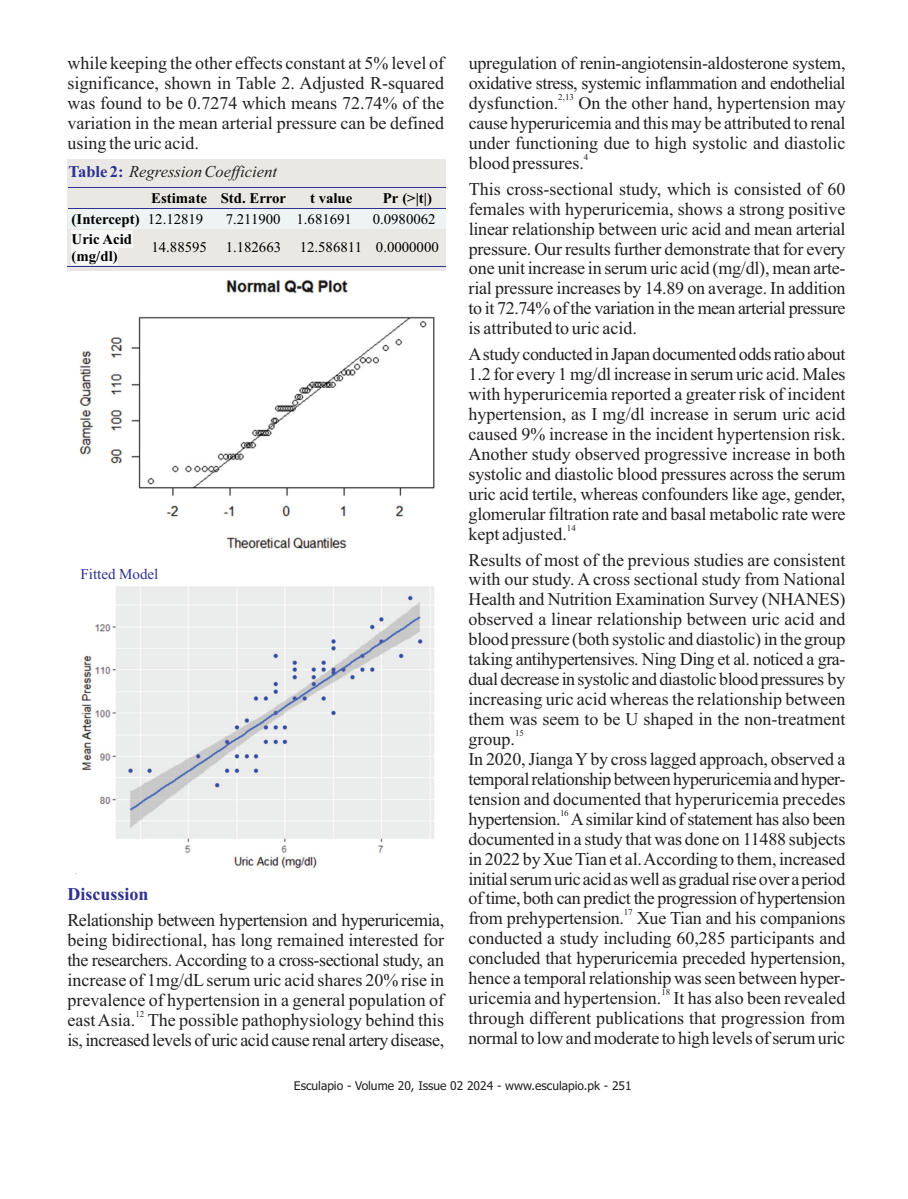
<style>
.page{position:relative;width:908px;height:1199px;background:#fff}
.page>*{position:absolute;margin:0;border:0;box-sizing:border-box;transform-origin:0 0}
.t1{font:18px/20px "Times New Roman";letter-spacing:-.01em;color:#231f20;text-align:justify}
.t2{font:700 18px "Times New Roman";color:#2e3092}
.t3{font:italic 16.5px "Times New Roman";color:#231f20}
.t4{font:15px "Times New Roman";color:#2e3092}
.t5{font:700 14.85px/17.1px "Times New Roman";color:#000}
.t6{font:14.85px "Times New Roman";color:#000}
.t7{font:12px "Tahoma";color:#231f20}
.t8{font:9px "Times New Roman";color:#231f20}
.s1{font-weight:700;font-style:normal;color:#2e3092}
.s2{font-weight:400}
</style>
<div class="page">
<div style="left:67px;top:159px;width:378px;height:111px;background:#e9e8e4"></div>
<hr style="left:68px;top:187px;width:77px;height:1px;background:#2e3092">
<hr style="left:145px;top:187px;width:69px;height:1px;background:#2e3092">
<hr style="left:215px;top:187px;width:78px;height:1px;background:#2e3092">
<hr style="left:294px;top:187px;width:75px;height:1px;background:#2e3092">
<hr style="left:370px;top:187px;width:75px;height:1px;background:#2e3092">
<hr style="left:68px;top:209px;width:4px;height:20px;background:#edf4f3">
<hr style="left:141px;top:209px;width:4px;height:20px;background:#edf4f3">
<div style="left:72px;top:209px;width:69px;height:20px;background:#edf4f3"></div>
<hr style="left:145px;top:209px;width:3px;height:20px;background:#edf4f3">
<hr style="left:211px;top:209px;width:3px;height:20px;background:#edf4f3">
<div style="left:148px;top:209px;width:63px;height:20px;background:#edf4f3"></div>
<hr style="left:214px;top:209px;width:3px;height:20px;background:#edf4f3">
<hr style="left:290px;top:209px;width:3px;height:20px;background:#edf4f3">
<div style="left:217px;top:209px;width:73px;height:20px;background:#edf4f3"></div>
<hr style="left:293px;top:209px;width:3px;height:20px;background:#edf4f3">
<hr style="left:366px;top:209px;width:3px;height:20px;background:#edf4f3">
<div style="left:296px;top:209px;width:70px;height:20px;background:#edf4f3"></div>
<hr style="left:369px;top:209px;width:3px;height:20px;background:#edf4f3">
<hr style="left:442px;top:209px;width:3px;height:20px;background:#edf4f3">
<div style="left:372px;top:209px;width:70px;height:20px;background:#edf4f3"></div>
<hr style="left:68px;top:208px;width:77px;height:1px;background:#2e3092">
<hr style="left:145px;top:208px;width:69px;height:1px;background:#2e3092">
<hr style="left:215px;top:208px;width:78px;height:1px;background:#2e3092">
<hr style="left:294px;top:208px;width:75px;height:1px;background:#2e3092">
<hr style="left:370px;top:208px;width:75px;height:1px;background:#2e3092">
<div style="left:72px;top:230px;width:61px;height:17px;background:#f8f8f8"></div>
<div style="left:72px;top:247px;width:46px;height:17px;background:#f8f8f8"></div>
<hr style="left:67px;top:266px;width:78px;height:1px;background:#2e3092">
<hr style="left:144px;top:266px;width:70px;height:1px;background:#2e3092">
<hr style="left:214px;top:266px;width:79px;height:1px;background:#2e3092">
<hr style="left:293px;top:266px;width:76px;height:1px;background:#2e3092">
<hr style="left:369px;top:266px;width:76px;height:1px;background:#2e3092">
<img style="left:79px;top:280px;width:356px;height:269px">
<img style="left:81px;top:586px;width:353px;height:283px">
<p class="t1" style="left:468px;top:55px;width:378px">upregulation of renin-angiotensin-aldosterone system, oxidative stress, systemic inflammation and endothelial</p>
<p class="t8" style="left:558px;top:94px;width:17px">2,13</p>
<p class="t1" style="left:67px;top:55px;width:378px">while keeping the other effects constant at 5% level of significance, shown in Table 2. Adjusted R-squared was found to be 0.7274 which means 72.74% of the variation in the mean arterial pressure can be defined using the uric acid.</p>
<p class="t1" style="left:468px;top:95px;width:378px">dysfunction. On the other hand, hypertension may cause hyperuricemia and this may be attributed to renal under functioning due to high systolic and diastolic</p>
<p class="t8" style="left:583px;top:154px;width:6px">4</p>
<p class="t1" style="left:468px;top:151px;width:378px;line-height:26px">blood pressures.<br>This cross-sectional study, which is consisted of 60</p>
<p class="t1" style="left:468px;top:200px;width:378px">females with hyperuricemia, shows a strong positive linear relationship between uric acid and mean arterial pressure. Our results further demonstrate that for every one unit increase in serum uric acid (mg/dl), mean arte&shy;rial pressure increases by 14.89 on average. In addition to it 72.74% of the variation in the mean arterial pressure is attributed to uric acid.</p>
<p class="t1" style="left:468px;top:346px;width:378px">Astudy conducted in Japan documented oddsratio about 1.2 for every 1 mg/dl increase in serum uric acid. Males with hyperuricemia reported a greater risk of incident hypertension, as I mg/dl increase in serum uric acid caused 9% increase in the incident hypertension risk.<br>Another study observed progressive increase in both systolic and diastolic blood pressures across the serum uric acid tertile, whereas confounders like age, gender, glomerular filtration rate and basal metabolic rate were</p>
<p class="t8" style="left:566px;top:524px;width:10px">14</p>
<p class="t1" style="left:468px;top:522px;width:378px;line-height:26px">kept adjusted.<br>Results of most of the previous studies are consistent</p>
<p class="t1" style="left:468px;top:571px;width:378px">with our study. A cross sectional study from National Health and Nutrition Examination Survey (NHANES) observed a linear relationship between uric acid and blood pressure (both systolic and diastolic) in the group taking antihypertensives. Ning Ding et al. noticed a gra&shy;dual decrease in systolic and diastolic blood pressures by increasing uric acid whereas the relationship between them was seem to be U shaped in the non-treatment</p>
<p class="t8" style="left:515px;top:730px;width:10px">15</p>
<p class="t1" style="left:468px;top:731px;width:378px;text-align:left">group.<br>In 2020, JiangaYby cross lagged approach, observed a temporalrelationshipbetweenhyperuricemia andhyper&shy;tension and documented that hyperuricemia precedes</p>
<p class="t8" style="left:560px;top:809px;width:10px">16</p>
<p class="t1" style="left:468px;top:810px;width:378px">hypertension. Asimilar kind of statement has also been documented in a study that was done on 11488 subjects in 2022 by XueTian et al.According to them, increased initialserumuric acidaswell asgradualriseover aperiod of time, both can predict the progression of hypertension</p>
<p class="t8" style="left:623px;top:909px;width:10px">17</p>
<p class="t1" style="left:468px;top:910px;width:378px">from prehypertension. Xue Tian and his companions conducted a study including 60,285 participants and concluded that hyperuricemia preceded hypertension, hence a temporal relationship was seen between hyper-</p>
<p class="t8" style="left:661px;top:989px;width:10px">18</p>
<p class="t1" style="left:468px;top:990px;width:378px">uricemia and hypertension. It has also been revealed through different publications that progression from normalto lowandmoderate to high levels ofserumuric</p>
<p class="t7" style="left:294px;top:1081px;width:339px">Esculapio - Volume 20, Issue 02 2024 - www.esculapio.pk - 251</p>
<p class="t3" style="left:69px;top:166px;width:210px"><span class="s1">Table 2:</span> Regression Coefficient</p>
<p class="t5" style="left:151px;top:191px;width:136px">Estimate Std. Error</p>
<p class="t5" style="left:310px;top:191px;width:44px">t value</p>
<p class="t5" style="left:383px;top:191px;width:51px">Pr (&gt;|t|)</p>
<p class="t5" style="left:72px;top:212px;width:133px">(Intercept) <span class="s2">12.12819</span></p>
<p class="t6" style="left:225px;top:214px;width:128px">7.211900 1.681691</p>
<p class="t6" style="left:372px;top:214px;width:64px">0.0980062</p>
<p class="t5" style="left:72px;top:232px;width:62px">Uric Acid (mg/dl)</p>
<p class="t6" style="left:151px;top:242px;width:57px">14.88595</p>
<p class="t6" style="left:225px;top:242px;width:57px">1.182663</p>
<p class="t6" style="left:299px;top:242px;width:141px">12.586811 0.0000000</p>
<p class="t4" style="left:80px;top:568px;width:79px">Fitted Model</p>
<p class="t2" style="left:67px;top:888px;width:83px">Discussion</p>
<p class="t1" style="left:67px;top:912px;width:378px">Relationship between hypertension and hyperuricemia, being bidirectional, has long remained interested for the researchers. According to a cross-sectional study, an increase of 1mg/dLserum uric acid shares 20% rise in prevalence of hypertension in a general population of</p>
<p class="t8" style="left:135px;top:1011px;width:10px">12</p>
<p class="t1" style="left:67px;top:1012px;width:378px">east Asia. The possible pathophysiology behind this is, increased levels of uric acid cause renal artery disease,</p>
</div>
